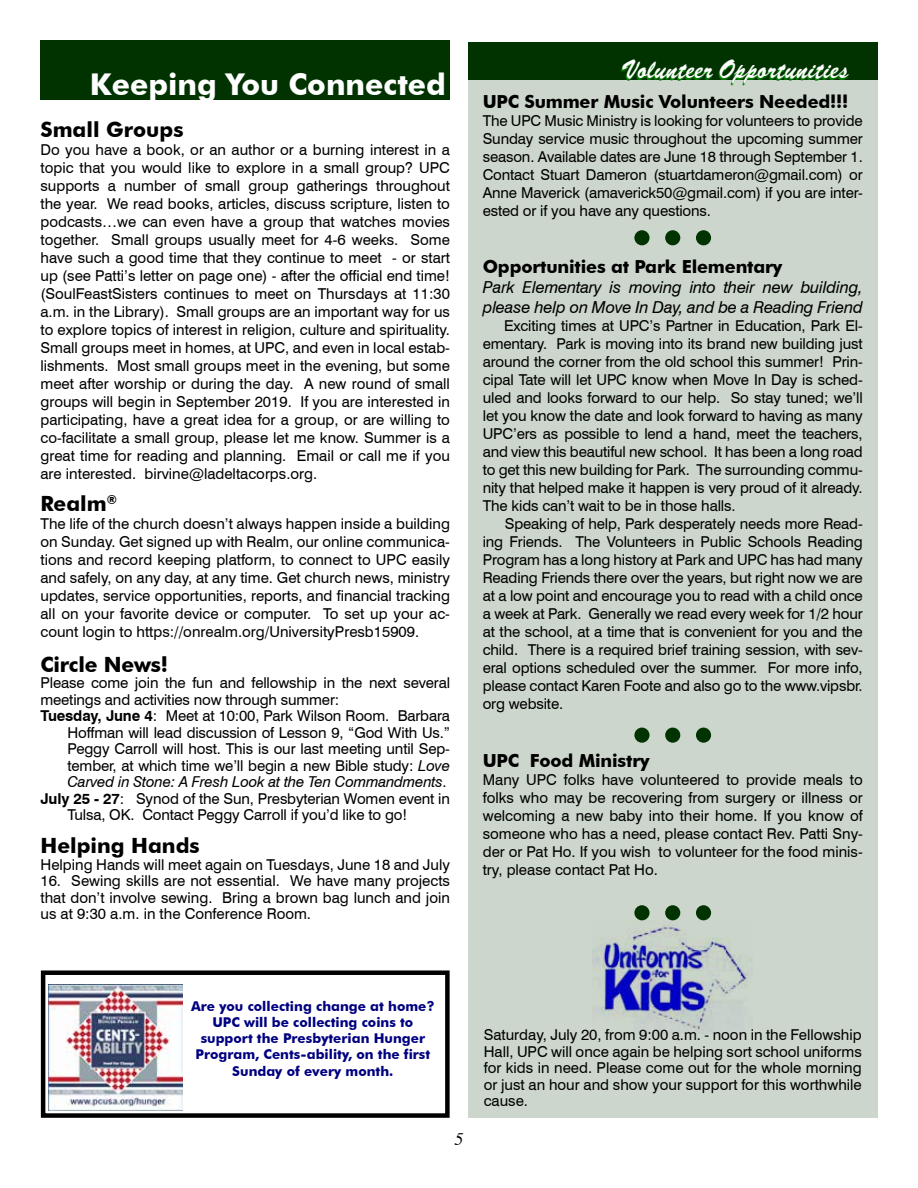
<style>
.page{position:relative;width:918px;height:1188px;background:#fff}
.page>*{position:absolute;margin:0;border:0;box-sizing:border-box;transform-origin:0 0}
.t1{font:700 30px "Futura BT";color:#fff}
.t2{font:27px "Brush Script";color:#fff;scale:.9 1}
.t3{font:700 21px "Futura BT";color:#000}
.t4{font:700 18px "Futura BT";letter-spacing:-.01em;color:#000}
.t5{font:italic 18px "Times";color:#000}
.t6{font:italic 16.5px/19.8px "Swiss 721 BT";letter-spacing:-.01em;color:#000}
.t7{font:15px/18px "Swiss 721 BT";letter-spacing:-.01em;color:#000;text-align:justify}
.t8{font:italic 15px "Swiss 721 BT";letter-spacing:-.01em;color:#000}
.t9{font:700 13.5px/16.2px "Futura BT";color:#000080;text-align:center}
.s1{font-weight:700}
.s2{font-style:italic}
.s3{font-style:normal}
</style>
<div class="page">
<div style="left:468px;top:42px;width:410px;height:1076px;background:#ccd6cc"></div>
<div style="left:468px;top:42px;width:410px;height:38px;background:#030"></div>
<div style="left:634px;top:230px;width:16px;height:15px;background:#030;border-radius:50%"></div>
<div style="left:665px;top:230px;width:15px;height:15px;background:#030;border-radius:50%"></div>
<div style="left:696px;top:230px;width:15px;height:15px;background:#030;border-radius:50%"></div>
<div style="left:40px;top:40px;width:410px;height:60px;background:#030"></div>
<img style="left:49px;top:985px;width:134px;height:125px">
<div style="left:41px;top:970px;width:409px;height:148px;border:4px solid #000"></div>
<img style="left:593px;top:920px;width:155px;height:114px">
<div style="left:634px;top:728px;width:16px;height:15px;background:#030;border-radius:50%"></div>
<div style="left:665px;top:728px;width:15px;height:15px;background:#030;border-radius:50%"></div>
<div style="left:696px;top:728px;width:15px;height:15px;background:#030;border-radius:50%"></div>
<div style="left:634px;top:905px;width:16px;height:15px;background:#030;border-radius:50%"></div>
<div style="left:665px;top:905px;width:15px;height:15px;background:#030;border-radius:50%"></div>
<div style="left:696px;top:905px;width:15px;height:15px;background:#030;border-radius:50%"></div>
<h1 class="t1" style="left:90px;top:66px;width:358px">Keeping You Connected</h1>
<h3 class="t3" style="left:40px;top:117px;width:145px">Small Groups</h3>
<p class="t7" style="left:40px;top:140px;width:411px">Do you have a book, or an author or a burning interest in a topic that you would like to explore in a small group? UPC supports a number of small group gatherings throughout the year. We read books, articles, discuss scripture, listen to podcasts…we can even have a group that watches movies together. Small groups usually meet for 4-6 weeks. Some have such a good time that they continue to meet - or start up (see Patti’s letter on page one) - after the official end time! (SoulFeastSisters continues to meet on Thursdays at 11:30 a.m. in the Library). Small groups are an important way for us to explore topics of interest in religion, culture and spirituality.<br>Small groups meet in homes, at UPC, and even in local estab&shy;lishments. Most small groups meet in the evening, but some meet after worship or during the day. A new round of small groups will begin in September 2019. If you are interested in participating, have a great idea for a group, or are willing to co-facilitate a small group, please let me know. Summer is a great time for reading and planning. Email or call me if you are interested. birvine@ladeltacorps.org.</p>
<h3 class="t3" style="left:40px;top:491px;width:78px">Realm<sup>®</sup></h3>
<p class="t7" style="left:40px;top:515px;width:411px">The life of the church doesn’t always happen inside a building on Sunday. Get signed up with Realm, our online communica&shy;tions and record keeping platform, to connect to UPC easily and safely, on any day, at any time. Get church news, ministry updates, service opportunities, reports, and financial tracking all on your favorite device or computer. To set up your ac&shy;count login to https://onrealm.org/UniversityPresb15909.</p>
<h3 class="t3" style="left:40px;top:652px;width:129px">Circle News!</h3>
<p class="t7" style="left:40px;top:674px;width:411px">Please come join the fun and fellowship in the next several</p>
<p class="t7" style="left:40px;top:690px;width:300px">meetings and activities now through summer:</p>
<p class="t7" style="left:40px;top:707px;width:411px"><span class="s1">Tuesday, June 4</span>: Meet at 10:00, Park Wilson Room. Barbara</p>
<p class="t7" style="left:68px;top:723px;width:384px">Hoffman will lead discussion of Lesson 9, “God With Us.”</p>
<p class="t7" style="left:68px;top:740px;width:384px">Peggy Carroll will host. This is our last meeting until Sep-</p>
<p class="t7" style="left:68px;top:756px;width:384px">tember, at which time we’ll begin a new Bible study: <span class="s2">Love</span></p>
<p class="t8" style="left:68px;top:773px;width:381px">Carved in Stone: A Fresh Look at the Ten Commandments<span class="s3">.</span></p>
<p class="t7" style="left:40px;top:789px;width:411px"><span class="s1">July 25 - 27</span>: Synod of the Sun, Presbyterian Women event in</p>
<p class="t7" style="left:68px;top:806px;width:341px">Tulsa, OK. Contact Peggy Carroll if you’d like to go!</p>
<h3 class="t3" style="left:40px;top:833px;width:161px">Helping Hands</h3>
<p class="t7" style="left:40px;top:855px;width:411px">Helping Hands will meet again on Tuesdays, June 18 and July</p>
<p class="t7" style="left:40px;top:873px;width:411px;line-height:16.5px">16. Sewing skills are not essential. We have many projects that don’t involve sewing. Bring a brown bag lunch and join us at 9:30 a.m. in the Conference Room.</p>
<h2 class="t2" style="left:623px;top:54px;width:253px">Volunteer Opportunities</h2>
<p class="t4" style="left:483px;top:90px;width:367px">UPC Summer Music Volunteers Needed!!!</p>
<p class="t7" style="left:483px;top:111px;width:382px">The UPC Music Ministry is looking for volunteers to provide Sunday service music throughout the upcoming summer season. Available dates are June 18 through September 1.<br>Contact Stuart Dameron (stuartdameron@gmail.com) or Anne Maverick (amaverick50@gmail.com) if you are inter&shy;ested or if you have any questions.</p>
<p class="t4" style="left:483px;top:256px;width:301px">Opportunities at Park Elementary</p>
<p class="t6" style="left:483px;top:277px;width:381px">Park Elementary is moving into their new building, please help on Move In Day, and be a Reading Friend</p>
<p class="t7" style="left:483px;top:317px;width:382px;text-indent:21px">Exciting times at UPC’s Partner in Education, Park El&shy;ementary. Park is moving into its brand new building just around the corner from the old school this summer! Prin&shy;cipal Tate will let UPC know when Move In Day is sched&shy;uled and looks forward to our help. So stay tuned; we’ll let you know the date and look forward to having as many UPC’ers as possible to lend a hand, meet the teachers, and view this beautiful new school. It has been a long road to get this new building for Park. The surrounding commu&shy;nity that helped make it happen is very proud of it already.<br>The kids can’t wait to be in those halls.</p>
<p class="t7" style="left:483px;top:515px;width:382px;text-indent:22px">Speaking of help, Park desperately needs more Read&shy;ing Friends. The Volunteers in Public Schools Reading Program has a long history at Park and UPC has had many Reading Friends there over the years, but right now we are at a low point and encourage you to read with a child once a week at Park. Generally we read every week for 1/2 hour at the school, at a time that is convenient for you and the child. There is a required brief training session, with sev&shy;eral options scheduled over the summer. For more info, please contact Karen Foote and also go to the www.vipsbr. org website.</p>
<p class="t4" style="left:483px;top:749px;width:169px">UPC Food Ministry</p>
<p class="t7" style="left:483px;top:770px;width:381px">Many UPC folks have volunteered to provide meals to folks who may be recovering from surgery or illness or welcoming a new baby into their home. If you know of someone who has a need, please contact Rev. Patti Sny&shy;der or Pat Ho. If you wish to volunteer for the food minis&shy;try, please contact Pat Ho.</p>
<p class="t9" style="left:191px;top:998px;width:245px">Are you collecting change at home?<br>UPC will be collecting coins to support the Presbyterian Hunger<br>Program, Cents-ability, on the first<br>Sunday of every month.</p>
<p class="t5" style="left:454px;top:1129px;width:10px">5</p>
<p class="t7" style="left:484px;top:1027px;width:380px;line-height:16.5px">Saturday, July 20, from 9:00 a.m. - noon in the Fellowship Hall, UPC will once again be helping sort school uniforms for kids in need. Please come out for the whole morning or just an hour and show your support for this worthwhile cause.</p>
</div>
